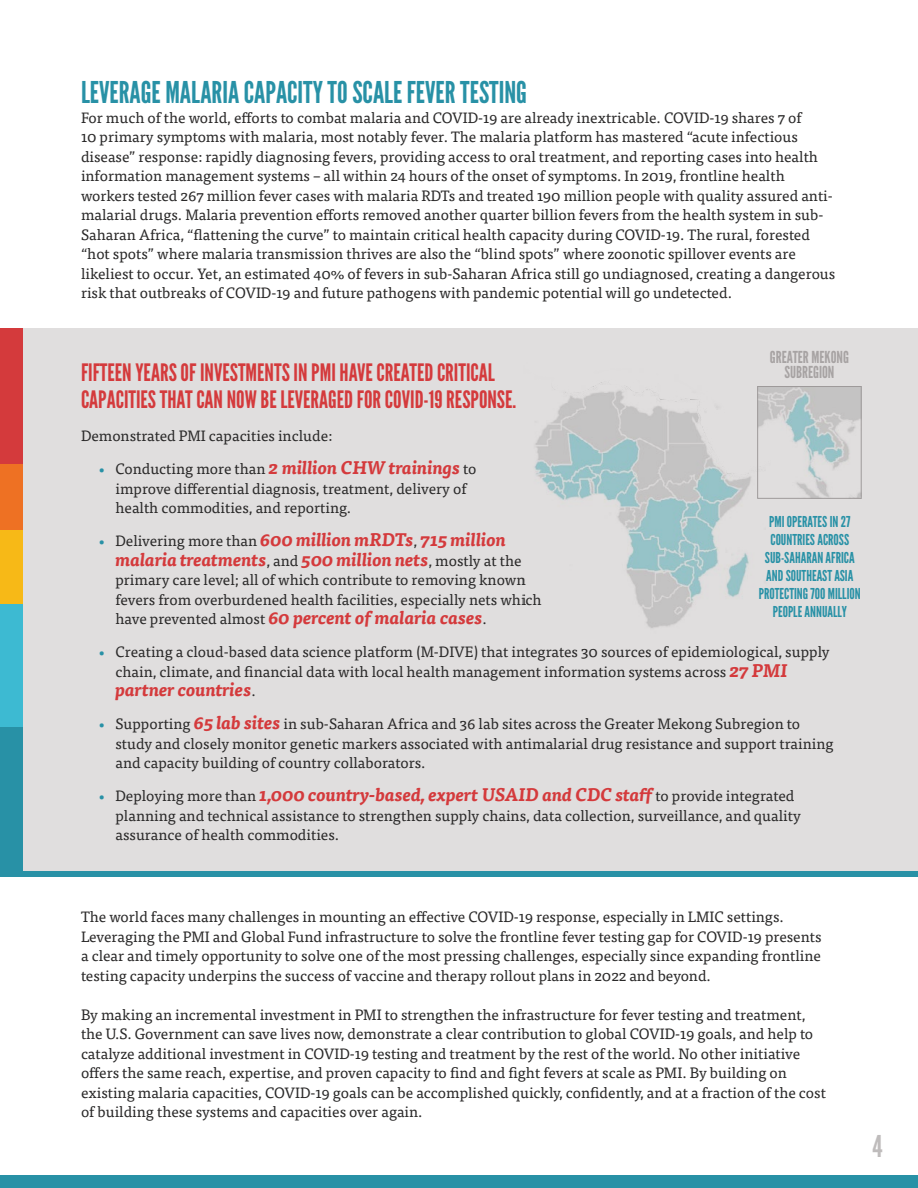
<style>
.page{position:relative;width:918px;height:1188px;background:#fff}
.page>*{position:absolute;margin:0;border:0;box-sizing:border-box;transform-origin:0 0}
.Subhead{font:30px "League Gothic";color:#2891a6}
.t1{font:30px "League Gothic";color:#bfbcbc}
.Subhead-2{font:24px/27px "League Gothic";color:#d43a3c}
.t2{font:italic 700 18px/19.5px "Tisa Pro";color:#d43a3c}
.Subhead-3{font:16.5px/15.3px "League Gothic";color:#a7a3a3;text-align:center}
.t3{font:15px/19.5px "Tisa Pro";color:#2a2929}
.Subhead-4{font:15px/18px "League Gothic";color:#2891a6;text-align:center}
.s1{color:#2891a6}
.s2{font-weight:700;font-style:italic;font-size:18px;color:#d43a3c}
.s3{font-weight:400;font-style:normal;font-size:15px;color:#2891a6}
.s4{font-weight:400;font-style:normal;font-size:15px;color:#2a2929}
</style>
<div class="page">
<div style="left:0;top:1176px;width:918px;height:12px;background:#2891a6"></div>
<div style="left:23px;top:329px;width:895px;height:545px;background:#e0dede"></div>
<div style="left:0;top:871px;width:918px;height:6px;background:#2891a6"></div>
<div style="left:0;top:329px;width:23px;height:135px;background:#d43a3c"></div>
<div style="left:0;top:464px;width:23px;height:66px;background:#ee7123"></div>
<div style="left:0;top:530px;width:23px;height:74px;background:#f7b917"></div>
<div style="left:0;top:604px;width:23px;height:123px;background:#3dbad2"></div>
<div style="left:0;top:727px;width:23px;height:144px;background:#2891a6"></div>
<img style="left:534px;top:382px;width:217px;height:246px">
<img style="left:759px;top:388px;width:101px;height:109px">
<div style="left:757px;top:386px;width:105px;height:113px;border:1px solid #9e9a9a"></div>
<p class="Subhead" style="left:81px;top:74px;width:448px">LEVERAGE MALARIA CAPACITY TO SCALE FEVER TESTING</p>
<p class="t3" style="left:81px;top:107px;width:756px">For much of the world, efforts to combat malaria and COVID-19 are already inextricable. COVID-19 shares 7 of<br>10 primary symptoms with malaria, most notably fever. The malaria platform has mastered “acute infectious disease” response: rapidly diagnosing fevers, providing access to oral treatment, and reporting cases into health information management systems – all within 24 hours of the onset of symptoms. In 2019, frontline health workers tested 267 million fever cases with malaria RDTs and treated 190 million people with quality assured anti&shy;malarial drugs. Malaria prevention efforts removed another quarter billion fevers from the health system in sub-Saharan Africa, “flattening the curve” to maintain critical health capacity during COVID-19. The rural, forested “hot spots” where malaria transmission thrives are also the “blind spots” where zoonotic spillover events are likeliest to occur. Yet, an estimated 40% of fevers in sub-Saharan Africa still go undiagnosed, creating a dangerous risk that outbreaks of COVID-19 and future pathogens with pandemic potential will go undetected.</p>
<p class="Subhead-3" style="left:770px;top:350px;width:81px">GREATER MEKONG<br>SUBREGION</p>
<p class="Subhead-2" style="left:81px;top:359px;width:437px">FIFTEEN YEARS OF INVESTMENTS IN PMI HAVE CREATED CRITICAL<br>CAPACITIES THAT CAN NOW BE LEVERAGED FOR COVID-19 RESPONSE.</p>
<p class="t3" style="left:81px;top:425px;width:253px">Demonstrated PMI capacities include:</p>
<p class="t3" style="left:116px;top:458px;width:362px;text-indent:-18px"><span class="s1">•</span> Conducting more than <span class="s2">2 million CHW trainings</span> to improve differential diagnosis, treatment, delivery of health commodities, and reporting.</p>
<p class="t2" style="left:116px;top:529px;width:408px;text-indent:-18px"><span class="s3">•</span> <span class="s4">Delivering more than</span> 600 million mRDTs<span class="s4">,</span> 715 million malaria treatments<span class="s4">, and</span> 500 million nets<span class="s4">, mostly at the</span></p>
<p class="t3" style="left:116px;top:569px;width:428px">primary care level; all of which contribute to removing known fevers from overburdened health facilities, especially nets which</p>
<p class="t2" style="left:116px;top:607px;width:373px"><span class="s4">have prevented almost</span> 60 percent of malaria cases<span class="s4">.</span></p>
<p class="t3" style="left:116px;top:641px;width:716px;text-indent:-18px"><span class="s1">•</span> Creating a cloud-based data science platform (M-DIVE) that integrates 30 sources of epidemiological, supply chain, climate, and financial data with local health management information systems across <span class="s2">27 PMI</span></p>
<p class="t2" style="left:116px;top:679px;width:142px">partner countries<span class="s4">.</span></p>
<p class="t3" style="left:116px;top:713px;width:720px;text-indent:-18px"><span class="s1">•</span> Supporting <span class="s2">65 lab sites</span> in sub-Saharan Africa and 36 lab sites across the Greater Mekong Subregion to study and closely monitor genetic markers associated with antimalarial drug resistance and support training and capacity building of country collaborators.</p>
<p class="t2" style="left:98px;top:784px;width:699px"><span class="s3">•</span> <span class="s4">Deploying more than</span> 1,000 country-based, expert USAID and CDC staff <span class="s4">to provide integrated</span></p>
<p class="t3" style="left:116px;top:805px;width:687px">planning and technical assistance to strengthen supply chains, data collection, surveillance, and quality assurance of health commodities.</p>
<p class="Subhead-4" style="left:759px;top:512px;width:103px">PMI OPERATES IN 27<br>COUNTRIES ACROSS<br>SUB-SAHARAN AFRICA<br>AND SOUTHEAST ASIA<br>PROTECTING 700 MILLION<br>PEOPLE ANNUALLY</p>
<p class="t3" style="left:81px;top:906px;width:742px">The world faces many challenges in mounting an effective COVID-19 response, especially in LMIC settings.<br>Leveraging the PMI and Global Fund infrastructure to solve the frontline fever testing gap for COVID-19 presents a clear and timely opportunity to solve one of the most pressing challenges, especially since expanding frontline testing capacity underpins the success of vaccine and therapy rollout plans in 2022 and beyond.</p>
<p class="t3" style="left:81px;top:1004px;width:746px">By making an incremental investment in PMI to strengthen the infrastructure for fever testing and treatment, the U.S. Government can save lives now, demonstrate a clear contribution to global COVID-19 goals, and help to catalyze additional investment in COVID-19 testing and treatment by the rest of the world. No other initiative offers the same reach, expertise, and proven capacity to find and fight fevers at scale as PMI. By building on existing malaria capacities, COVID-19 goals can be accomplished quickly, confidently, and at a fraction of the cost of building these systems and capacities over again.</p>
<h1 class="t1" style="left:872px;top:1129px;width:12px">4</h1>
</div>
